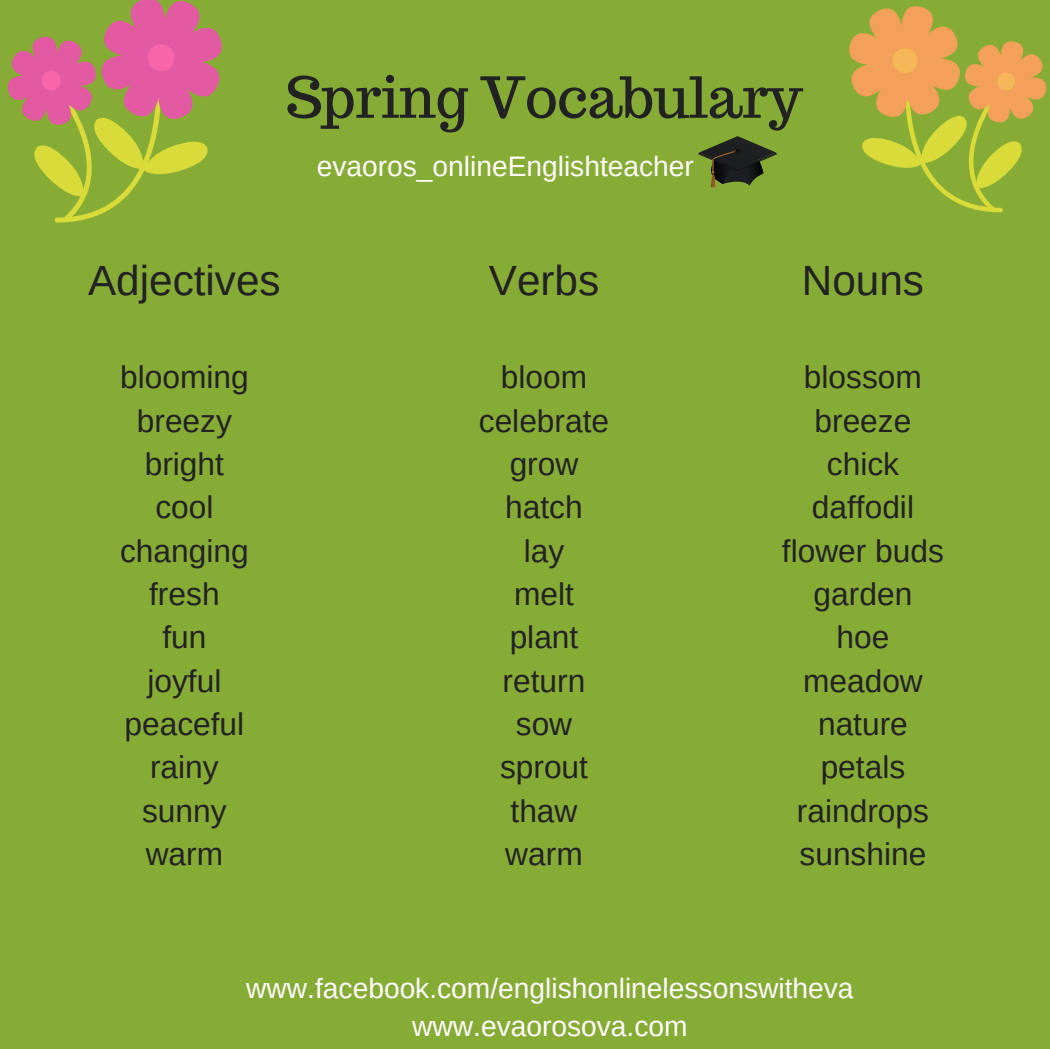
<style>
.page{position:relative;width:1050px;height:1049px;background:#fff}
.page>*{position:absolute;margin:0;border:0;box-sizing:border-box;transform-origin:0 0}
.t1{font:56.35px "Trocchi";letter-spacing:-.01em;color:#222}
.t2{font:42.35px "Arimo";color:#222}
.t3{font:31.68px/43.4px "Arimo";color:#222;text-align:center}
.t4{font:28.18px/38.1px "Arimo";color:#fff;text-align:center}
</style>
<div class="page">
<div style="left:0;top:0;width:1050px;height:1048px;background:#87ac36"></div>
<svg style="left:8px;top:0;width:214px;height:222px"></svg>
<svg style="left:849px;top:6px;width:197px;height:206px"></svg>
<svg style="left:698px;top:136px;width:79px;height:51px"></svg>
<h1 class="t1" style="left:286px;top:60px;width:518px">Spring Vocabulary</h1>
<h2 class="t2" style="left:88px;top:257px;width:194px">Adjectives</h2>
<p class="t3" style="left:120px;top:355px;width:130px">blooming breezy bright cool changing fresh<br>fun<br>joyful peaceful rainy sunny warm</p>
<p class="t4" style="left:317px;top:147px;width:379px">evaoros_onlineEnglishteacher</p>
<h2 class="t2" style="left:489px;top:257px;width:112px">Verbs</h2>
<p class="t3" style="left:479px;top:355px;width:132px">bloom celebrate grow hatch<br>lay<br>melt plant return sow sprout thaw warm</p>
<h2 class="t2" style="left:802px;top:257px;width:124px">Nouns</h2>
<p class="t3" style="left:782px;top:355px;width:164px">blossom breeze chick daffodil flower buds garden<br>hoe meadow nature petals raindrops sunshine</p>
<p class="t4" style="left:246px;top:968px;width:609px">www.facebook.com/englishonlinelessonswitheva www.evaorosova.com</p>
</div>
